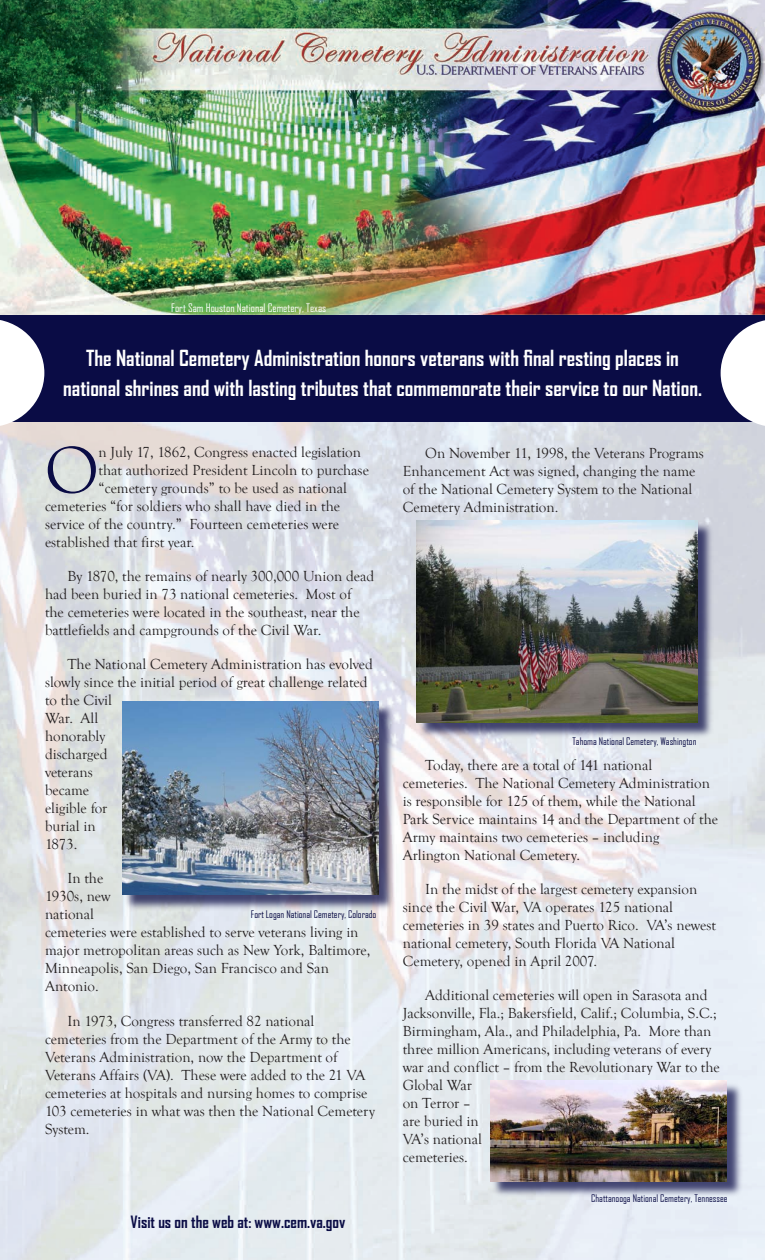
<style>
.page{position:relative;width:765px;height:1260px;background:#fff}
.page>*{position:absolute;margin:0;border:0;box-sizing:border-box;transform-origin:0 0}
.Paragraph_Style_1{font:68.38px "Goudy Old Style T";color:#0a0c45}
.t1{font:700 21.25px/30px "Agency FB";color:#fff;text-align:center}
.t2{font:700 16.25px "Agency FB";color:#0a0c45}
.Paragraph_Style_1-2{font:15px/18px "Goudy Old Style T";color:#231f20}
.t3{font:11.25px "Agency FB";color:#fff}
.t4{font:10px "Agency FB";color:#0a0c45}
</style>
<div class="page">
<img style="left:0;top:0;width:765px;height:1260px">
<div style="left:0;top:315px;width:765px;height:107px;background:#0a0c45"></div>
<svg style="left:0;top:320px;width:44px;height:107px"></svg>
<svg style="left:721px;top:320px;width:44px;height:107px"></svg>
<div style="left:418px;top:521px;width:296px;height:218px;background:#0a0c45;opacity:.75"></div>
<img style="left:416px;top:520px;width:282px;height:202px">
<div style="left:123px;top:702px;width:272px;height:209px;background:#0a0c45;opacity:.75"></div>
<img style="left:122px;top:701px;width:257px;height:194px">
<div style="left:491px;top:1082px;width:252px;height:115px;background:#0a0c45;opacity:.75"></div>
<img style="left:490px;top:1081px;width:237px;height:100px">
<p class="t3" style="left:171px;top:301px;width:157px">Fort Sam Houston National Cemetery, Texas</p>
<p class="t1" style="left:63px;top:343px;width:640px">The National Cemetery Administration honors veterans with final resting places in national shrines and with lasting tributes that commemorate their service to our Nation.</p>
<p class="Paragraph_Style_1" style="left:45px;top:433px;width:55px">O</p>
<p class="Paragraph_Style_1-2" style="left:99px;top:443px;width:264px">n July 17, 1862, Congress enacted legislation</p>
<p class="Paragraph_Style_1-2" style="left:99px;top:461px;width:272px">that authorized President Lincoln to purchase</p>
<p class="Paragraph_Style_1-2" style="left:99px;top:479px;width:250px">“cemetery grounds” to be used as national</p>
<p class="Paragraph_Style_1-2" style="left:45px;top:497px;width:297px">cemeteries “for soldiers who shall have died in the</p>
<p class="Paragraph_Style_1-2" style="left:45px;top:515px;width:296px">service of the country.” Fourteen cemeteries were</p>
<p class="Paragraph_Style_1-2" style="left:45px;top:533px;width:151px">established that first year.</p>
<p class="Paragraph_Style_1-2" style="left:45px;top:567px;width:331px;text-indent:22px">By 1870, the remains of nearly 300,000 Union dead had been buried in 73 national cemeteries. Most of<br>the cemeteries were located in the southeast, near the battlefields and campgrounds of the Civil War.</p>
<p class="Paragraph_Style_1-2" style="left:45px;top:656px;width:330px;text-indent:22px">The National Cemetery Administration has evolved slowly since the initial period of great challenge related to the Civil<br>War. All<br>honorably<br>discharged<br>veterans<br>became<br>eligible for<br>burial in<br>1873.</p>
<p class="Paragraph_Style_1-2" style="left:45px;top:870px;width:327px;text-indent:22px">In the<br>1930s, new<br>national<br>cemeteries were established to serve veterans living in major metropolitan areas such as New York, Baltimore,<br>Minneapolis, San Diego, San Francisco and San<br>Antonio.</p>
<p class="Paragraph_Style_1-2" style="left:45px;top:1012px;width:331px;text-indent:22px">In 1973, Congress transferred 82 national cemeteries from the Department of the Army to the Veterans Administration, now the Department of Veterans Affairs (VA). These were added to the 21 VA cemeteries at hospitals and nursing homes to comprise 103 cemeteries in what was then the National Cemetery System.</p>
<p class="t4" style="left:251px;top:908px;width:127px">Fort Logan National Cemetery, Colorado</p>
<p class="t2" style="left:131px;top:1212px;width:216px">Visit us on the web at: www.cem.va.gov</p>
<p class="Paragraph_Style_1-2" style="left:403px;top:444px;width:303px;text-indent:22px">On November 11, 1998, the Veterans Programs Enhancement Act was signed, changing the name of the National Cemetery System to the National Cemetery Administration.</p>
<p class="t4" style="left:572px;top:735px;width:126px">Tahoma National Cemetery, Washington</p>
<p class="Paragraph_Style_1-2" style="left:403px;top:756px;width:317px;text-indent:22px">Today, there are a total of 141 national cemeteries. The National Cemetery Administration is responsible for 125 of them, while the National Park Service maintains 14 and the Department of the Army maintains two cemeteries – including</p>
<p class="Paragraph_Style_1-2" style="left:403px;top:846px;width:179px">Arlington National Cemetery.</p>
<p class="Paragraph_Style_1-2" style="left:403px;top:880px;width:315px;text-indent:22px">In the midst of the largest cemetery expansion since the Civil War, VA operates 125 national cemeteries in 39 states and Puerto Rico. VA’s newest national cemetery, South Florida VA National Cemetery, opened in April 2007.</p>
<p class="Paragraph_Style_1-2" style="left:403px;top:987px;width:319px;text-indent:22px">Additional cemeteries will open in Sarasota and<br>Jacksonville, Fla.; Bakersfield, Calif.; Columbia, S.C.;<br>Birmingham, Ala., and Philadelphia, Pa. More than three million Americans, including veterans of every war and conflict – from the Revolutionary War to the<br>Global War<br>on Terror –<br>are buried in<br>VA’s national<br>cemeteries.</p>
<p class="t4" style="left:591px;top:1192px;width:138px">Chattanooga National Cemetery, Tennessee</p>
</div>
